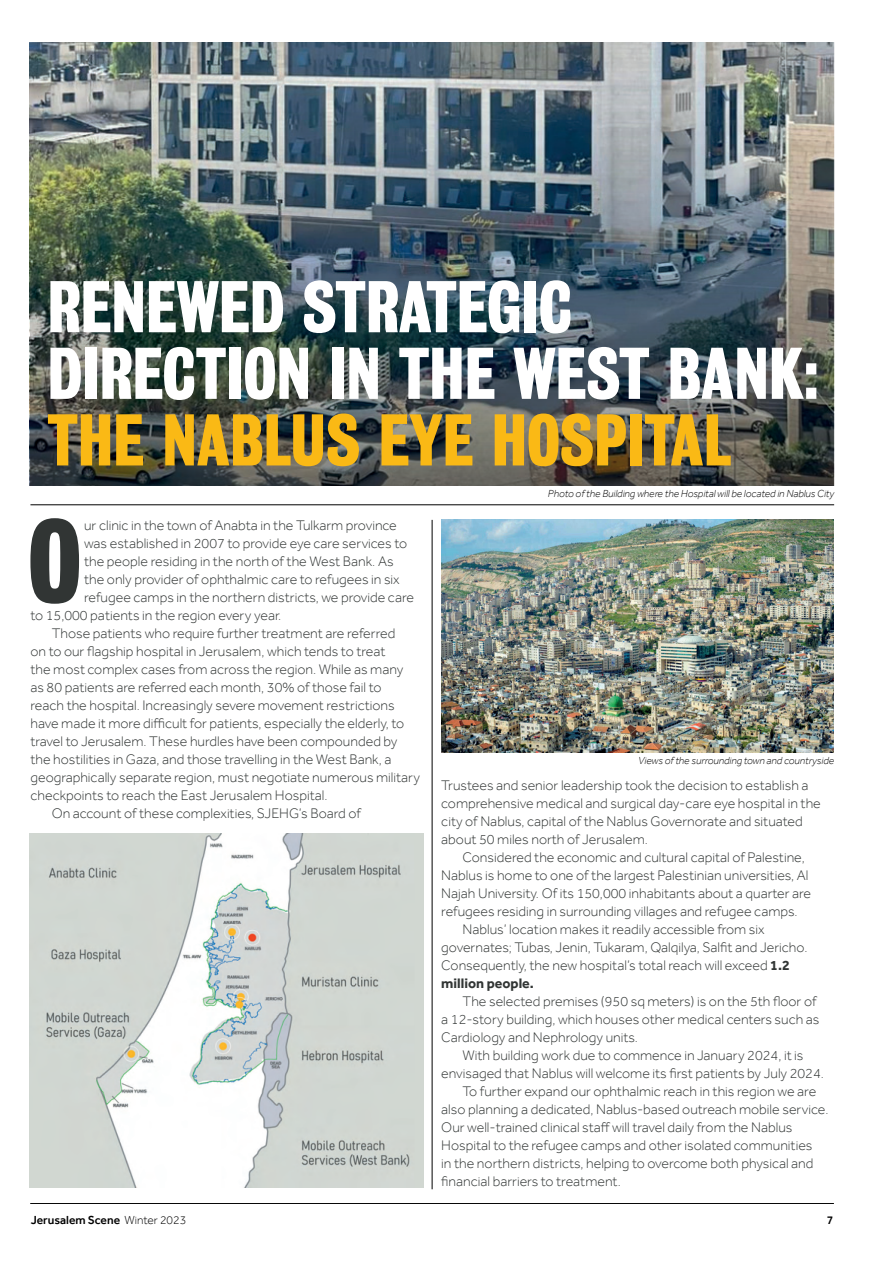
<style>
.page{position:relative;width:893px;height:1263px;background:#fff}
.page>*{position:absolute;margin:0;border:0;box-sizing:border-box;transform-origin:0 0}
.t1{font:108px "Bureau Grot Three Seven";color:#313534}
.t2{font:66.6px/66.6px "Bureau Grot Three Seven";color:#fff}
.t3{font:66.6px "Bureau Grot Three Seven";color:#fab915}
.t4{font:300 14.25px/18px "Effra";color:#313534}
.t5{font:700 14.25px "Effra";color:#313534}
.t6{font:500 12px "Effra";color:#000}
.t7{font:italic 300 10.5px "Effra";color:#000}
.s1{font-weight:700}
.s2{font-weight:300}
</style>
<div class="page">
<hr style="left:30px;top:1203px;width:804px;height:1px;background:#000">
<hr style="left:30px;top:504px;width:804px;height:1px;background:#000">
<hr style="left:432px;top:520px;width:1px;height:669px;background:#000">
<img style="left:30px;top:43px;width:803px;height:443px">
<img style="left:30px;top:833px;width:393px;height:354px">
<img style="left:441px;top:520px;width:392px;height:233px">
<h2 class="t2" style="left:47px;top:274px;width:773px">RENEWED STRATEGIC<br>DIRECTION IN THE WEST BANK:</h2>
<h2 class="t3" style="left:47px;top:402px;width:685px">THE NABLUS EYE HOSPITAL</h2>
<p class="t7" style="left:548px;top:487px;width:288px">Photo of the Building where the Hospital will be located in Nablus City</p>
<h1 class="t1" style="left:28px;top:499px;width:55px">O</h1>
<p class="t4" style="left:84px;top:516px;width:314px">ur clinic in the town of Anabta in the Tulkarm province</p>
<p class="t4" style="left:84px;top:534px;width:324px">was established in 2007 to provide eye care services to</p>
<p class="t4" style="left:84px;top:552px;width:311px">the people residing in the north of the West Bank. As</p>
<p class="t4" style="left:84px;top:570px;width:317px">the only provider of ophthalmic care to refugees in six</p>
<p class="t4" style="left:84px;top:588px;width:331px">refugee camps in the northern districts, we provide care</p>
<p class="t4" style="left:30px;top:606px;width:252px">to 15,000 patients in the region every year.</p>
<p class="t4" style="left:52px;top:624px;width:345px">Those patients who require further treatment are referred</p>
<p class="t4" style="left:30px;top:642px;width:356px">on to our flagship hospital in Jerusalem, which tends to treat</p>
<p class="t4" style="left:30px;top:660px;width:374px">the most complex cases from across the region. While as many</p>
<p class="t4" style="left:30px;top:678px;width:352px">as 80 patients are referred each month, 30% of those fail to</p>
<p class="t4" style="left:30px;top:696px;width:366px">reach the hospital. Increasingly severe movement restrictions</p>
<p class="t4" style="left:30px;top:714px;width:375px">have made it more difficult for patients, especially the elderly, to</p>
<p class="t4" style="left:30px;top:732px;width:369px">travel to Jerusalem. These hurdles have been compounded by</p>
<p class="t4" style="left:30px;top:750px;width:362px">the hostilities in Gaza, and those travelling in the West Bank, a</p>
<p class="t4" style="left:30px;top:768px;width:391px">geographically separate region, must negotiate numerous military</p>
<p class="t4" style="left:30px;top:786px;width:299px">checkpoints to reach the East Jerusalem Hospital.</p>
<p class="t4" style="left:52px;top:804px;width:311px">On account of these complexities, SJEHG’s Board of</p>
<p class="t7" style="left:638px;top:754px;width:198px">Views of the surrounding town and countryside</p>
<p class="t4" style="left:441px;top:776px;width:381px">Trustees and senior leadership took the decision to establish a comprehensive medical and surgical day-care eye hospital in the city of Nablus, capital of the Nablus Governorate and situated about 50 miles north of Jerusalem.</p>
<p class="t4" style="left:463px;top:848px;width:344px">Considered the economic and cultural capital of Palestine,</p>
<p class="t4" style="left:441px;top:866px;width:369px">Nablus is home to one of the largest Palestinian universities, Al</p>
<p class="t4" style="left:441px;top:884px;width:371px">Najah University. Of its 150,000 inhabitants about a quarter are</p>
<p class="t4" style="left:441px;top:902px;width:358px">refugees residing in surrounding villages and refugee camps.</p>
<p class="t4" style="left:463px;top:920px;width:304px">Nablus’ location makes it readily accessible from six</p>
<p class="t4" style="left:441px;top:938px;width:368px">governates; Tubas, Jenin, Tukaram, Qalqilya, Salfit and Jericho.</p>
<p class="t4" style="left:441px;top:956px;width:350px">Consequently, the new hospital’s total reach will exceed <span class="s1">1.2</span></p>
<p class="t5" style="left:441px;top:975px;width:94px">million people.</p>
<p class="t4" style="left:441px;top:992px;width:380px;text-indent:21px">The selected premises (950 sq meters) is on the 5th floor of a 12-story building, which houses other medical centers such as<br>Cardiology and Nephrology units.</p>
<p class="t4" style="left:463px;top:1046px;width:342px">With building work due to commence in January 2024, it is</p>
<p class="t4" style="left:441px;top:1064px;width:384px">envisaged that Nablus will welcome its first patients by July 2024.</p>
<p class="t4" style="left:463px;top:1082px;width:355px">To further expand our ophthalmic reach in this region we are</p>
<p class="t4" style="left:441px;top:1100px;width:389px">also planning a dedicated, Nablus-based outreach mobile service.</p>
<p class="t4" style="left:441px;top:1118px;width:353px">Our well-trained clinical staff will travel daily from the Nablus</p>
<p class="t4" style="left:441px;top:1136px;width:373px">Hospital to the refugee camps and other isolated communities</p>
<p class="t4" style="left:441px;top:1154px;width:374px">in the northern districts, helping to overcome both physical and</p>
<p class="t4" style="left:441px;top:1172px;width:181px">financial barriers to treatment.</p>
<p class="t6" style="left:31px;top:1213px;width:157px">Jerusalem Scene <span class="s2">Winter 2023</span></p>
<p class="t6" style="left:827px;top:1213px;width:8px">7</p>
</div>
